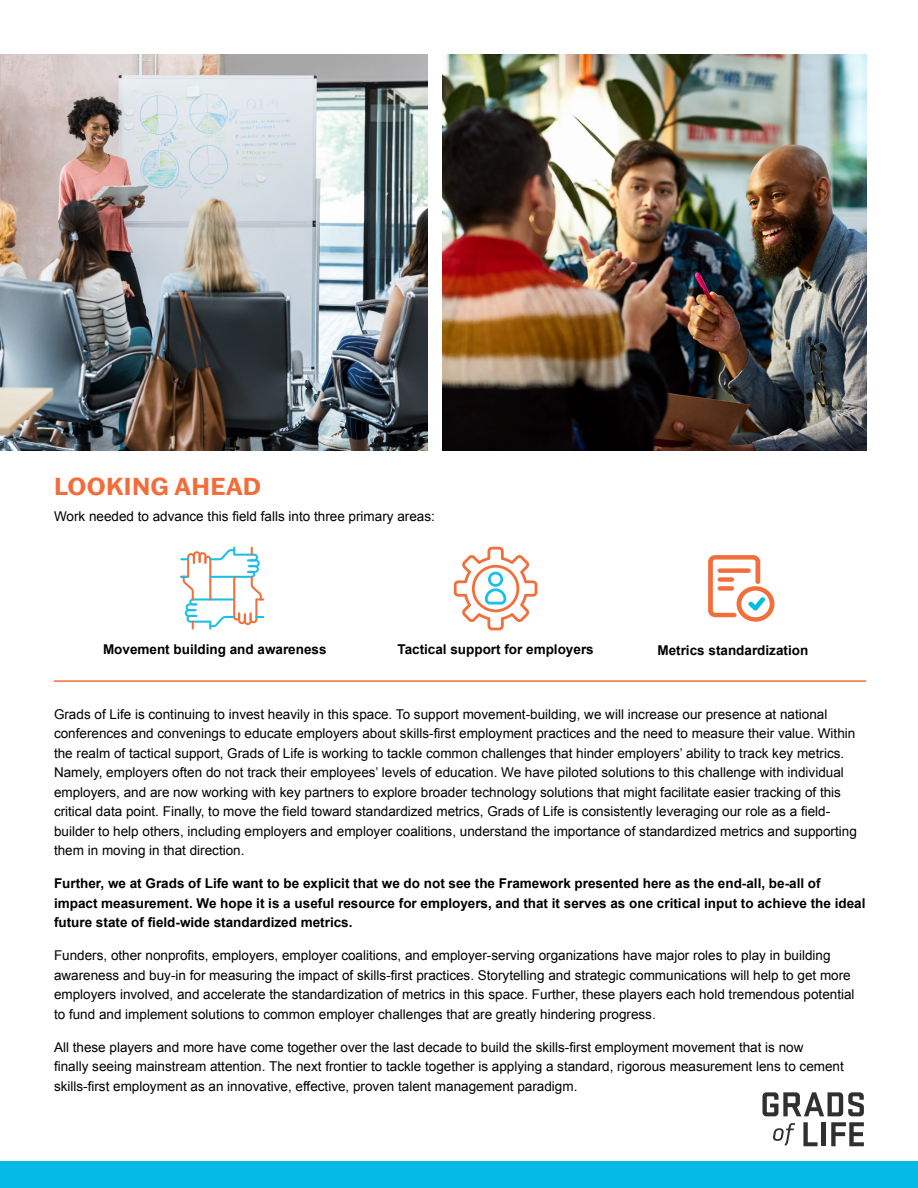
<style>
.page{position:relative;width:918px;height:1188px;background:#fff}
.page>*{position:absolute;margin:0;border:0;box-sizing:border-box;transform-origin:0 0}
.t1{font:700 24px "Franklin Gothic ATF";letter-spacing:.01em;color:#f36d3a}
.t2{font:13.5px/19.5px "Arial";color:#000}
.t3{font:700 13.5px/19.5px "Arial";color:#000}
</style>
<div class="page">
<svg style="left:763px;top:1092px;width:101px;height:24px"></svg>
<svg style="left:803px;top:1122px;width:15px;height:24px"></svg>
<hr style="left:822px;top:1122px;width:4px;height:24px;background:#313031">
<svg style="left:831px;top:1122px;width:33px;height:24px"></svg>
<svg style="left:773px;top:1123px;width:22px;height:23px"></svg>
<div style="left:0;top:1161px;width:918px;height:27px;background:#05bbe5"></div>
<img style="left:442px;top:54px;width:424px;height:396px">
<img style="left:0;top:54px;width:428px;height:396px">
<hr style="left:54px;top:680px;width:812px;height:2px;background:#f36d3a">
<svg style="left:180px;top:547px;width:84px;height:83px"></svg>
<svg style="left:454px;top:547px;width:83px;height:83px"></svg>
<svg style="left:708px;top:555px;width:66px;height:67px"></svg>
<div style="left:718px;top:568px;width:33px;height:5px;background:#f26e3b;border-radius:2px"></div>
<div style="left:718px;top:577px;width:16px;height:5px;background:#f26e3b;border-radius:2px"></div>
<div style="left:718px;top:586px;width:16px;height:5px;background:#f26e3b;border-radius:2px"></div>
<h1 class="t1" style="left:54px;top:471px;width:209px">LOOKING AHEAD</h1>
<p class="t2" style="left:54px;top:507px;width:382px">Work needed to advance this field falls into three primary areas:</p>
<p class="t3" style="left:103px;top:640px;width:225px">Movement building and awareness</p>
<p class="t3" style="left:397px;top:640px;width:198px">Tactical support for employers</p>
<p class="t3" style="left:657px;top:641px;width:152px">Metrics standardization</p>
<p class="t2" style="left:54px;top:704px;width:804px">Grads of Life is continuing to invest heavily in this space. To support movement-building, we will increase our presence at national conferences and convenings to educate employers about skills-first employment practices and the need to measure their value. Within the realm of tactical support, Grads of Life is working to tackle common challenges that hinder employers’ ability to track key metrics.<br>Namely, employers often do not track their employees’ levels of education. We have piloted solutions to this challenge with individual employers, and are now working with key partners to explore broader technology solutions that might facilitate easier tracking of this critical data point. Finally, to move the field toward standardized metrics, Grads of Life is consistently leveraging our role as a field&shy;builder to help others, including employers and employer coalitions, understand the importance of standardized metrics and supporting them in moving in that direction.</p>
<p class="t3" style="left:54px;top:874px;width:813px">Further, we at Grads of Life want to be explicit that we do not see the Framework presented here as the end-all, be-all of impact measurement. We hope it is a useful resource for employers, and that it serves as one critical input to achieve the ideal future state of field-wide standardized metrics.</p>
<p class="t2" style="left:54px;top:946px;width:802px">Funders, other nonprofits, employers, employer coalitions, and employer-serving organizations have major roles to play in building awareness and buy-in for measuring the impact of skills-first practices. Storytelling and strategic communications will help to get more employers involved, and accelerate the standardization of metrics in this space. Further, these players each hold tremendous potential to fund and implement solutions to common employer challenges that are greatly hindering progress.</p>
<p class="t2" style="left:54px;top:1037px;width:791px">All these players and more have come together over the last decade to build the skills-first employment movement that is now<br>finally seeing mainstream attention. The next frontier to tackle together is applying a standard, rigorous measurement lens to cement skills-first employment as an innovative, effective, proven talent management paradigm.</p>
</div>
